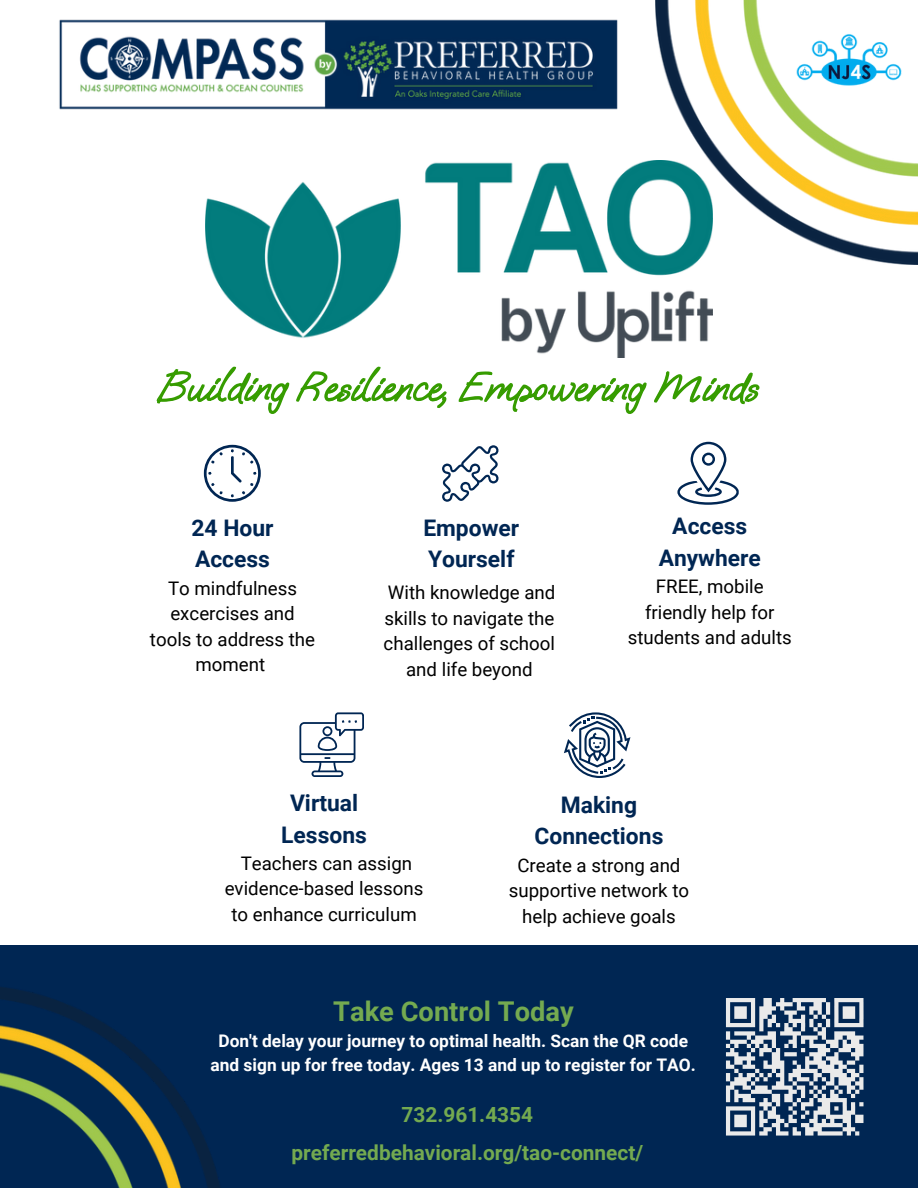
<style>
.page{position:relative;width:918px;height:1188px;background:#fff}
.page>*{position:absolute;margin:0;border:0;box-sizing:border-box;transform-origin:0 0}
.t1{font:700 27.3px "Roboto";color:#74aa50}
.t2{font:700 22.8px/31.8px "Roboto";color:#002653;text-align:center}
.t3{font:700 20.85px/38.1px "Roboto";color:#74aa50;text-align:center}
.t4{font:18.75px/25.3px "Roboto";color:#000;text-align:center}
.t5{font:700 17.4px "Roboto";color:#fff}
</style>
<div class="page">
<img style="left:655px;top:0;width:262px;height:264px">
<div style="left:0;top:945px;width:918px;height:243px;background:#002653"></div>
<img style="left:0;top:987px;width:220px;height:201px">
<img style="left:59px;top:19px;width:559px;height:91px">
<svg style="left:204px;top:445px;width:57px;height:57px"></svg>
<svg style="left:299px;top:712px;width:65px;height:65px"></svg>
<svg style="left:442px;top:445px;width:57px;height:57px"></svg>
<svg style="left:564px;top:712px;width:66px;height:66px"></svg>
<svg style="left:677px;top:442px;width:62px;height:63px"></svg>
<img style="left:205px;top:160px;width:508px;height:197px">
<svg style="left:157px;top:367px;width:603px;height:47px"></svg>
<svg style="left:725px;top:998px;width:139px;height:138px"></svg>
<img style="left:794px;top:31px;width:111px;height:59px">
<p class="t2" style="left:192px;top:512px;width:84px;text-align:left">24 Hour<br>Access</p>
<p class="t4" style="left:150px;top:576px;width:167px">To mindfulness excercises and tools to address the moment</p>
<p class="t2" style="left:423px;top:512px;width:97px;text-align:left">Empower<br>Yourself</p>
<h4 class="t4" style="left:384px;top:580px;width:173px">With knowledge and skills to navigate the challenges of school and life beyond</h4>
<h2 class="t2" style="left:659px;top:510px;width:104px">Access<br>Anywhere</h2>
<h4 class="t4" style="left:628px;top:574px;width:166px">FREE, mobile friendly help for students and adults</h4>
<p class="t2" style="left:281px;top:787px;width:87px">Virtual<br>Lessons</p>
<p class="t4" style="left:225px;top:851px;width:200px">Teachers can assign evidence-based lessons to enhance curriculum</p>
<p class="t2" style="left:535px;top:789px;width:130px">Making<br>Connections</p>
<p class="t4" style="left:509px;top:853px;width:182px">Create a strong and supportive network to help achieve goals</p>
<h3 class="t1" style="left:333px;top:995px;width:242px">Take Control Today</h3>
<p class="t5" style="left:218px;top:1031px;width:471px">Don't delay your journey to optimal health. Scan the QR code</p>
<p class="t5" style="left:211px;top:1055px;width:487px">and sign up for free today. Ages 13 and up to register for TAO.</p>
<p class="t3" style="left:291px;top:1096px;width:353px">732.961.4354 preferredbehavioral.org/tao-connect/</p>
</div>
